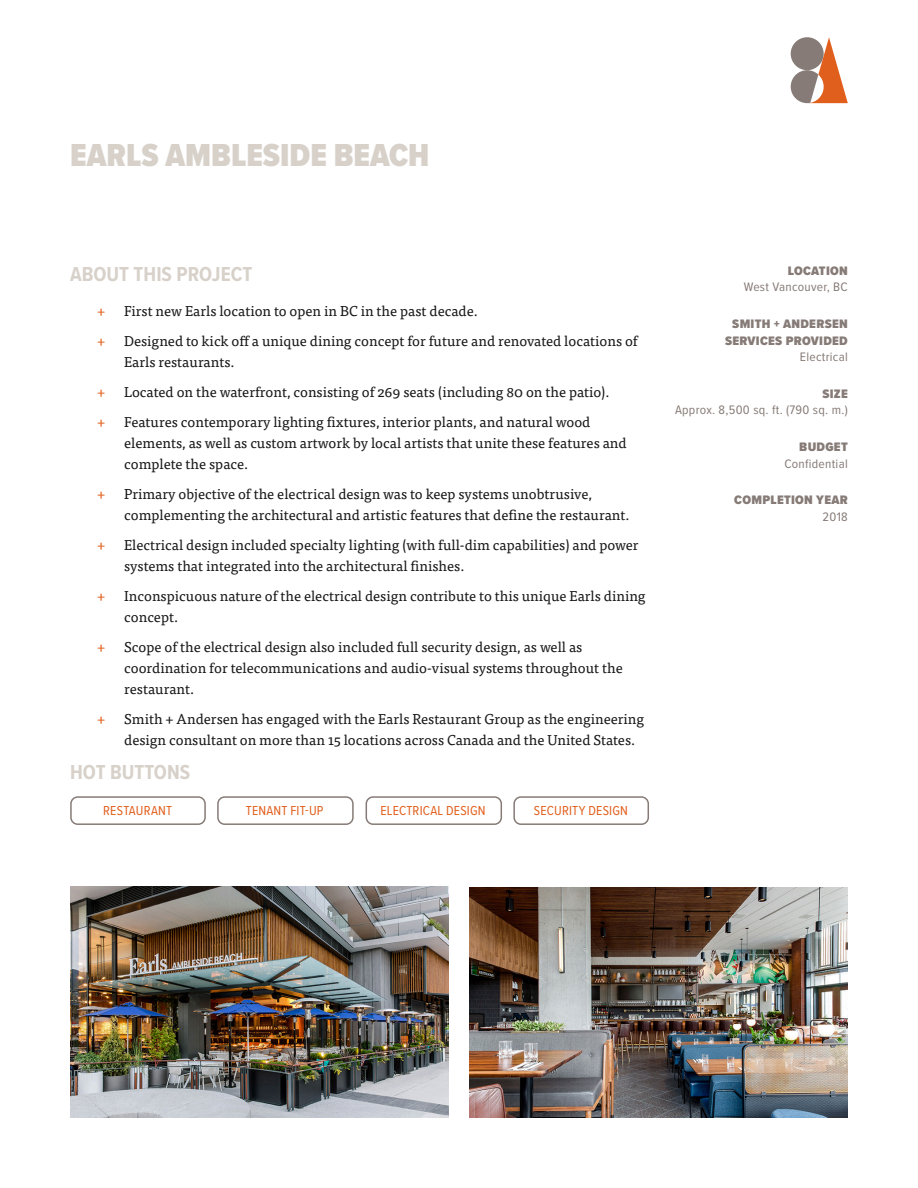
<style>
.page{position:relative;width:918px;height:1188px;background:#fff}
.page>*{position:absolute;margin:0;border:0;box-sizing:border-box;transform-origin:0 0}
.Profile_ProjectName{font:900 33px "Proxima Nova Cond";color:#d7d1ca}
.Profile_Subtitle{font:700 21px "Proxima Nova Cond";color:#d7d1ca}
.t1{font:14.25px/21px "Tisa Pro";color:#181719}
.t2{font:14.25px "Tisa Pro";color:#e15f1d}
.Profile_HotButtons-C{font:13.5px "Proxima Nova Cond";letter-spacing:.015em;color:#e15f1d}
.Profile_SideNotes{font:12.75px/16.5px "Proxima Nova Cond";letter-spacing:.02em;color:#867b76;text-align:right;scale:1.06 1}
.Profile_SideNotes-2{font:900 12.75px/16.5px "Proxima Nova Cond";letter-spacing:.02em;color:#867b76;text-align:right;scale:1.06 1}
.s1{font-weight:900}
.s2{font-weight:400}
</style>
<div class="page">
<img style="left:70px;top:887px;width:379px;height:231px">
<img style="left:469px;top:887px;width:379px;height:231px">
<svg style="left:791px;top:37px;width:57px;height:66px"></svg>
<div style="left:70px;top:796px;width:136px;height:29px;border:2px solid #867b76;border-radius:7px"></div>
<div style="left:217px;top:796px;width:137px;height:29px;border:2px solid #867b76;border-radius:7px"></div>
<div style="left:366px;top:796px;width:136px;height:29px;border:2px solid #867b76;border-radius:7px"></div>
<div style="left:513px;top:796px;width:136px;height:29px;border:2px solid #867b76;border-radius:7px"></div>
<p class="Profile_ProjectName" style="left:70px;top:131px;width:361px">EARLS AMBLESIDE BEACH</p>
<p class="Profile_Subtitle" style="left:70px;top:259px;width:184px">ABOUT THIS PROJECT</p>
<p class="t2" style="left:97px;top:300px;width:10px">+</p>
<p class="t1" style="left:124px;top:300px;width:355px">First new Earls location to open in BC in the past decade.</p>
<p class="t2" style="left:97px;top:330px;width:10px">+</p>
<p class="t1" style="left:124px;top:330px;width:515px">Designed to kick off a unique dining concept for future and renovated locations of<br>Earls restaurants.</p>
<p class="t2" style="left:97px;top:381px;width:10px">+</p>
<p class="t1" style="left:124px;top:381px;width:487px">Located on the waterfront, consisting of 269 seats (including 80 on the patio).</p>
<p class="t2" style="left:97px;top:411px;width:10px">+</p>
<p class="t1" style="left:124px;top:411px;width:504px">Features contemporary lighting fixtures, interior plants, and natural wood elements, as well as custom artwork by local artists that unite these features and complete the space.</p>
<p class="t2" style="left:97px;top:483px;width:10px">+</p>
<p class="t1" style="left:124px;top:483px;width:507px">Primary objective of the electrical design was to keep systems unobtrusive, complementing the architectural and artistic features that define the restaurant.</p>
<p class="t2" style="left:97px;top:534px;width:10px">+</p>
<p class="t1" style="left:124px;top:534px;width:516px">Electrical design included specialty lighting (with full-dim capabilities) and power systems that integrated into the architectural finishes.</p>
<p class="t2" style="left:97px;top:585px;width:10px">+</p>
<p class="t1" style="left:124px;top:585px;width:523px">Inconspicuous nature of the electrical design contribute to this unique Earls dining concept.</p>
<p class="t2" style="left:97px;top:636px;width:10px">+</p>
<p class="t1" style="left:124px;top:636px;width:500px">Scope of the electrical design also included full security design, as well as coordination for telecommunications and audio-visual systems throughout the restaurant.</p>
<p class="t2" style="left:97px;top:708px;width:10px">+</p>
<p class="t1" style="left:124px;top:708px;width:522px">Smith + Andersen has engaged with the Earls Restaurant Group as the engineering design consultant on more than 15 locations across Canada and the United States.</p>
<p class="Profile_Subtitle" style="left:70px;top:757px;width:121px">HOT BUTTONS</p>
<p class="Profile_HotButtons-C" style="left:103px;top:801px;width:70px">RESTAURANT</p>
<p class="Profile_HotButtons-C" style="left:246px;top:801px;width:79px">TENANT FIT-UP</p>
<p class="Profile_HotButtons-C" style="left:381px;top:801px;width:107px">ELECTRICAL DESIGN</p>
<p class="Profile_HotButtons-C" style="left:534px;top:801px;width:95px">SECURITY DESIGN</p>
<p class="Profile_SideNotes" style="left:744px;top:262px;width:100px"><span class="s1">LOCATION<br></span>West Vancouver, BC</p>
<p class="Profile_SideNotes-2" style="left:725px;top:316px;width:117px">SMITH + ANDERSEN<br>SERVICES PROVIDED<br><span class="s2">Electrical</span></p>
<p class="Profile_SideNotes" style="left:675px;top:385px;width:165px"><span class="s1">SIZE<br></span>Approx. 8,500 sq. ft. (790 sq. m.)</p>
<p class="Profile_SideNotes" style="left:784px;top:438px;width:61px"><span class="s1">BUDGET<br></span>Confidential</p>
<p class="Profile_SideNotes-2" style="left:734px;top:492px;width:109px">COMPLETION YEAR<br><span class="s2">2018</span></p>
</div>
